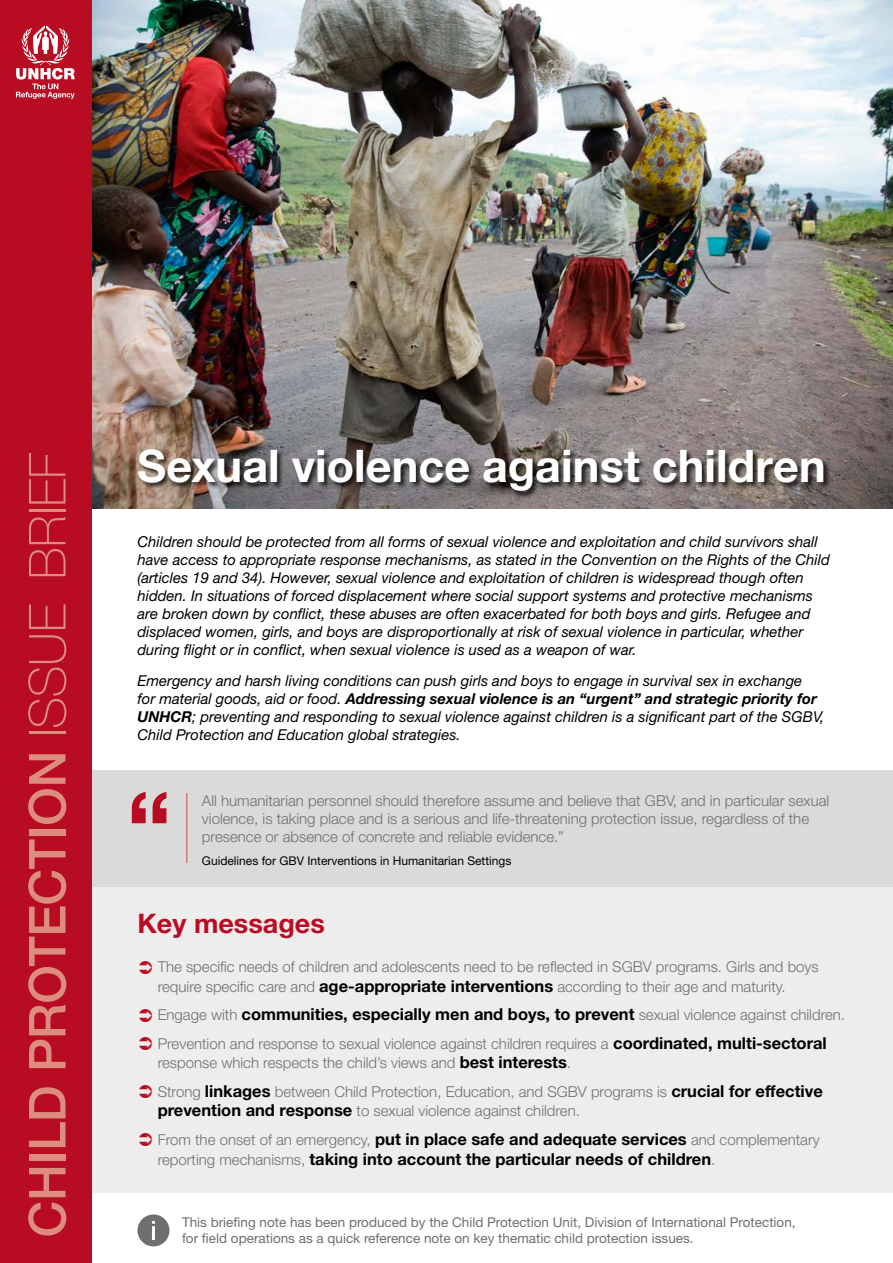
<style>
.page{position:relative;width:893px;height:1263px;background:#fff}
.page>*{position:absolute;margin:0;border:0;box-sizing:border-box;transform-origin:0 0}
.t1{font:500 51px "Helvetica Neue CE";letter-spacing:-.01em;color:#dc8d7f}
.t2{font:700 45px "Helvetica Neue CE";color:#fff}
.t3{font:700 27px "Helvetica Neue CE";color:#b80c23}
.t4{font:700 16.5px "Helvetica Neue CE";color:#000}
.t5{font:italic 15px/18px "Helvetica Neue CE";color:#000}
.t6{font:300 15px/19.8px "Helvetica Neue CE";color:#706f6f}
.t7{font:13.5px/16.2px "Helvetica Neue CE";color:#706f6f}
.t8{font:12px "Helvetica Neue CE";color:#000}
.s1{font-weight:100}
.s2{font-weight:700}
.s3{font-weight:700;font-size:16.5px;color:#000}
.s4{font-weight:300;font-size:15px;color:#706f6f}
</style>
<div class="page">
<div style="left:77px;top:881px;width:816px;height:312px;background:#ededed"></div>
<img style="left:91px;top:0;width:802px;height:508px">
<div style="left:138px;top:449px;width:693px;height:50px;background:#000;opacity:.75"></div>
<div style="left:77px;top:770px;width:816px;height:117px;background:#dadada"></div>
<div style="left:0;top:0;width:91px;height:1263px;background:#b80c23"></div>
<svg style="left:16px;top:26px;width:59px;height:73px"></svg>
<div style="left:137px;top:1214px;width:32px;height:32px;background:#706f6f;border-radius:50%"></div>
<hr style="left:152px;top:1226px;width:3px;height:14px;background:#fff">
<svg style="left:132px;top:792px;width:34px;height:31px"></svg>
<hr style="left:186px;top:793px;width:1px;height:70px;background:#ce5e55">
<h1 class="t1" style="left:17px;top:1237px;width:786px;rotate:-90deg">CHILD PROTECTION <span class="s1">ISSUE BRIEF</span></h1>
<h2 class="t2" style="left:137px;top:438px;width:690px">Sexual violence against children</h2>
<p class="t5" style="left:137px;top:533px;width:694px">Children should be protected from all forms of sexual violence and exploitation and child survivors shall have access to appropriate response mechanisms, as stated in the Convention on the Rights of the Child (articles 19 and 34). However, sexual violence and exploitation of children is widespread though often hidden. In situations of forced displacement where social support systems and protective mechanisms are broken down by conflict, these abuses are often exacerbated for both boys and girls. Refugee and displaced women, girls, and boys are disproportionally at risk of sexual violence in particular, whether during flight or in conflict, when sexual violence is used as a weapon of war.</p>
<p class="t5" style="left:137px;top:672px;width:688px">Emergency and harsh living conditions can push girls and boys to engage in survival sex in exchange<br>for material goods, aid or food. <span class="s2">Addressing sexual violence is an “urgent” and strategic priority for UNHCR</span>; preventing and responding to sexual violence against children is a significant part of the SGBV, Child Protection and Education global strategies.</p>
<p class="t6" style="left:202px;top:792px;width:629px;line-height:18px">All humanitarian personnel should therefore assume and believe that GBV, and in particular sexual violence, is taking place and is a serious and life-threatening protection issue, regardless of the presence or absence of concrete and reliable evidence.”</p>
<p class="t8" style="left:202px;top:853px;width:311px">Guidelines for GBV Interventions in Humanitarian Settings</p>
<h3 class="t3" style="left:137px;top:906px;width:189px">Key messages</h3>
<p class="t6" style="left:158px;top:957px;width:663px">The specific needs of children and adolescents need to be reflected in SGBV programs. Girls and boys require specific care and <span class="s3">age-appropriate interventions</span> according to their age and maturity.</p>
<p class="t4" style="left:158px;top:1004px;width:689px"><span class="s4">Engage with</span> communities, especially men and boys, to prevent <span class="s4">sexual violence against children.</span></p>
<p class="t6" style="left:158px;top:1033px;width:671px">Prevention and response to sexual violence against children requires a <span class="s3">coordinated, multi-sectoral </span>response which respects the child’s views and <span class="s3">best interests</span>.</p>
<p class="t6" style="left:158px;top:1082px;width:667px">Strong <span class="s3">linkages</span> between Child Protection, Education, and SGBV programs is <span class="s3">crucial for effective prevention and response</span> to sexual violence against children.</p>
<p class="t6" style="left:158px;top:1130px;width:663px">From the onset of an emergency, <span class="s3">put in place safe and adequate services</span> and complementary</p>
<p class="t4" style="left:158px;top:1148px;width:559px"><span class="s4">reporting mechanisms,</span> taking into account the particular needs of children<span class="s4">.</span></p>
<p class="t7" style="left:182px;top:1214px;width:615px">This briefing note has been produced by the Child Protection Unit, Division of International Protection, for field operations as a quick reference note on key thematic child protection issues.</p>
</div>
